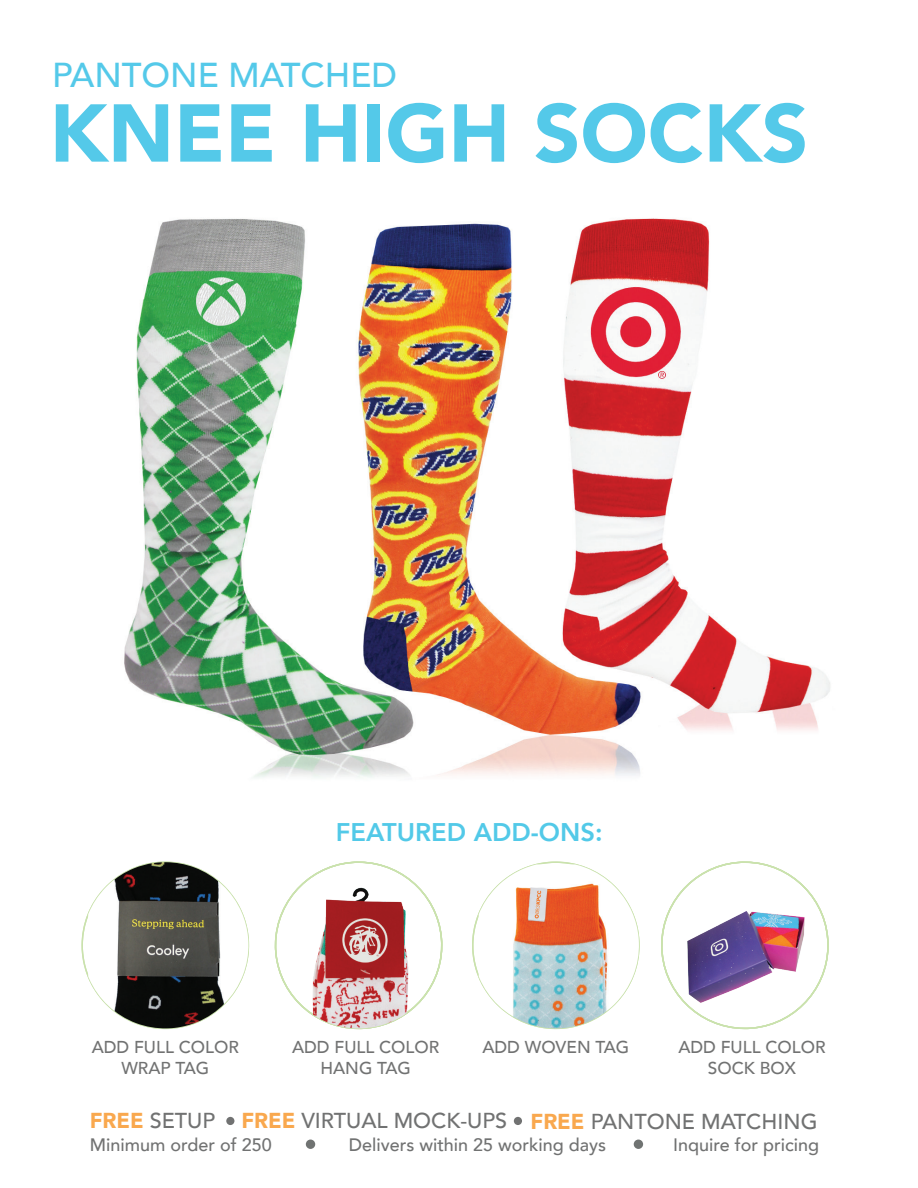
<style>
.page{position:relative;width:918px;height:1188px;background:#fff}
.page>*{position:absolute;margin:0;border:0;box-sizing:border-box;transform-origin:0 0}
.t1{font:900 81px "Avenir";color:#54c9e9}
.t2{font:500 34.5px "Avenir";color:#54c9e9}
.t3{font:800 25.5px "Avenir";color:#52c9e8}
.t4{font:500 21.6px "Avenir";color:#717272}
.t5{font:500 18px "Avenir";color:#717272}
.t6{font:500 17.25px/20.7px "Avenir";color:#717272;text-align:center}
.s1{font-weight:900;color:#f9a84e}
</style>
<div class="page">
<div style="left:226px;top:1117px;width:8px;height:8px;background:#717272;border-radius:50%"></div>
<div style="left:306px;top:1140px;width:9px;height:9px;background:#707372;border-radius:50%"></div>
<div style="left:634px;top:1140px;width:9px;height:9px;background:#707372;border-radius:50%"></div>
<div style="left:514px;top:1117px;width:8px;height:8px;background:#717272;border-radius:50%"></div>
<svg style="left:81px;top:861px;width:169px;height:169px"></svg>
<svg style="left:274px;top:861px;width:169px;height:169px"></svg>
<svg style="left:472px;top:861px;width:168px;height:169px"></svg>
<svg style="left:661px;top:861px;width:168px;height:115px"></svg>
<img style="left:666px;top:877px;width:157px;height:153px">
<img style="left:124px;top:218px;width:706px;height:560px">
<img style="left:88px;top:862px;width:161px;height:167px">
<img style="left:276px;top:868px;width:52px;height:76px">
<img style="left:479px;top:864px;width:160px;height:165px">
<h2 class="t2" style="left:52px;top:45px;width:346px">PANTONE MATCHED</h2>
<h1 class="t1" style="left:49px;top:64px;width:760px">KNEE HIGH SOCKS</h1>
<h3 class="t3" style="left:336px;top:813px;width:268px">FEATURED ADD-ONS:</h3>
<p class="t6" style="left:92px;top:1036px;width:149px">ADD FULL COLOR<br>WRAP TAG</p>
<p class="t6" style="left:292px;top:1036px;width:149px">ADD FULL COLOR<br>HANG TAG</p>
<p class="t6" style="left:482px;top:1036px;width:148px">ADD WOVEN TAG</p>
<p class="t6" style="left:678px;top:1036px;width:149px">ADD FULL COLOR<br>SOCK BOX</p>
<p class="t4" style="left:90px;top:1102px;width:729px"><span class="s1">FREE</span> SETUP <span class="s1">FREE</span> VIRTUAL MOCK-UPS <span class="s1">FREE</span> PANTONE MATCHING</p>
<p class="t5" style="left:90px;top:1129px;width:183px">Minimum order of 250</p>
<p class="t5" style="left:349px;top:1129px;width:259px">Delivers within 25 working days</p>
<p class="t5" style="left:673px;top:1129px;width:147px">Inquire for pricing</p>
</div>
